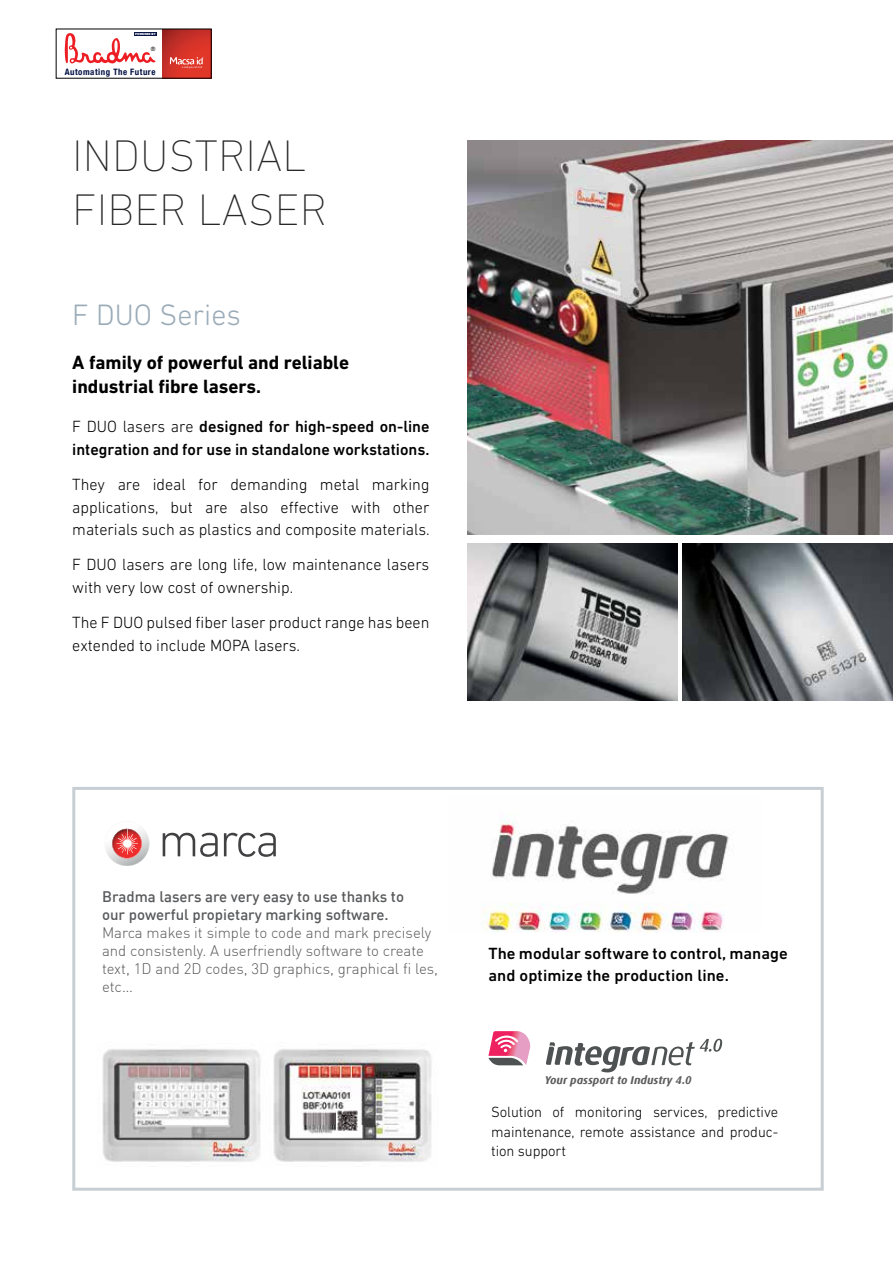
<style>
.page{position:relative;width:893px;height:1263px;background:#fff}
.page>*{position:absolute;margin:0;border:0;box-sizing:border-box;transform-origin:0 0}
.t1{font:200 45px/54px "DIN Next LT Pro";color:#292829}
.t2{font:300 30px "DIN Next LT Pro";color:#9aabb8}
.t3{font:700 19.5px/23.4px "DIN Next LT Pro";color:#000}
.t4{font:300 16.5px/22.5px "DIN Next LT Pro";color:#000}
.t5{font:500 16.5px/22.5px "DIN Next LT Pro";letter-spacing:.005em;color:#000}
.t6{font:300 15px/19.5px "DIN Next LT Pro";color:#000}
.t7{font:300 15px/18px "DIN";color:#58595b}
.t8{font:500 15px/18px "DIN";color:#58595b}
.t9{font:italic 700 11.25px "Dax";color:#5d5d5d}
.t10{font:700 condensed 8.85px "Helvetica Neue LT Com";letter-spacing:.06em;color:#041244}
.t11{font:condensed 5.85px "Helvetica Neue LT Com";color:#000}
.t12{font:900 2.85px "Helvetica Neue LT Com";letter-spacing:.02em;color:#fff}
.s1{font-weight:300}
</style>
<div class="page">
<img style="left:468px;top:543px;width:210px;height:158px">
<img style="left:683px;top:543px;width:210px;height:158px">
<img style="left:468px;top:141px;width:425px;height:393px">
<div style="left:72px;top:787px;width:752px;height:404px;border:3px solid #c7cfd5"></div>
<svg style="left:163px;top:833px;width:55px;height:24px"></svg>
<svg style="left:224px;top:833px;width:52px;height:24px"></svg>
<svg style="left:105px;top:828px;width:44px;height:38px"></svg>
<img style="left:102px;top:1049px;width:330px;height:113px">
<img style="left:337px;top:1110px;width:21px;height:21px">
<img style="left:482px;top:819px;width:247px;height:113px">
<svg style="left:488px;top:1031px;width:43px;height:34px"></svg>
<svg style="left:546px;top:1039px;width:176px;height:33px"></svg>
<img style="left:163px;top:31px;width:46px;height:45px">
<svg style="left:170px;top:57px;width:35px;height:12px"></svg>
<svg style="left:65px;top:33px;width:91px;height:31px"></svg>
<hr style="left:134px;top:33px;width:23px;height:3px;background:#041244">
<p class="t12" style="left:135px;top:33px;width:22px">POWERED BY</p>
<p class="t11" style="left:151px;top:45px;width:6px">®</p>
<p class="t10" style="left:65px;top:67px;width:92px">Automating The Future</p>
<h1 class="t1" style="left:72px;top:128px;width:257px">INDUSTRIAL<br>FIBER LASER</h1>
<h2 class="t2" style="left:72px;top:297px;width:170px">F DUO Series</h2>
<p class="t3" style="left:72px;top:351px;width:278px">A family of powerful and reliable industrial fibre lasers.</p>
<p class="t5" style="left:72px;top:415px;width:359px"><span class="s1">F DUO lasers are</span> designed for high-speed on-line integration and for use in standalone workstations.</p>
<p class="t4" style="left:72px;top:473px;width:359px;text-align:justify">They are ideal for demanding metal marking applications, but are also e-ective with other materials such as plastics and composite materials.</p>
<p class="t4" style="left:72px;top:553px;width:359px">F DUO lasers are long life, low maintenance lasers with very low cost of ownership.</p>
<p class="t4" style="left:72px;top:611px;width:359px">The F DUO pulsed fiber laser product range has been extended to include MOPA lasers.</p>
<p class="t8" style="left:102px;top:887px;width:304px">Bradma lasers are very easy to use thanks to our powerful propietary marking software.</p>
<p class="t7" style="left:102px;top:923px;width:338px">Marca makes it simple to code and mark precisely and consistenly. A userfriendly software to create text, 1D and 2D codes, 3D graphics, graphical fi les, etc…</p>
<p class="t5" style="left:105px;top:892px;width:328px">Macsa lasers are very easy to use thanks to our powerful propietary marking software.</p>
<p class="t6" style="left:105px;top:937px;width:328px;line-height:22.5px">Marca makes it simple to code and mark precisely and consistenly. A userfriendly software to create</p>
<p class="t5" style="left:488px;top:942px;width:301px">The modular software to control, manage and optimize the production line.</p>
<p class="t9" style="left:545px;top:1074px;width:148px">Your passport to Industry 4.0</p>
<p class="t6" style="left:491px;top:1102px;width:288px;text-align:justify">Solution of monitoring services, predictive maintenance, remote assistance and produc&shy;tion support</p>
</div>
